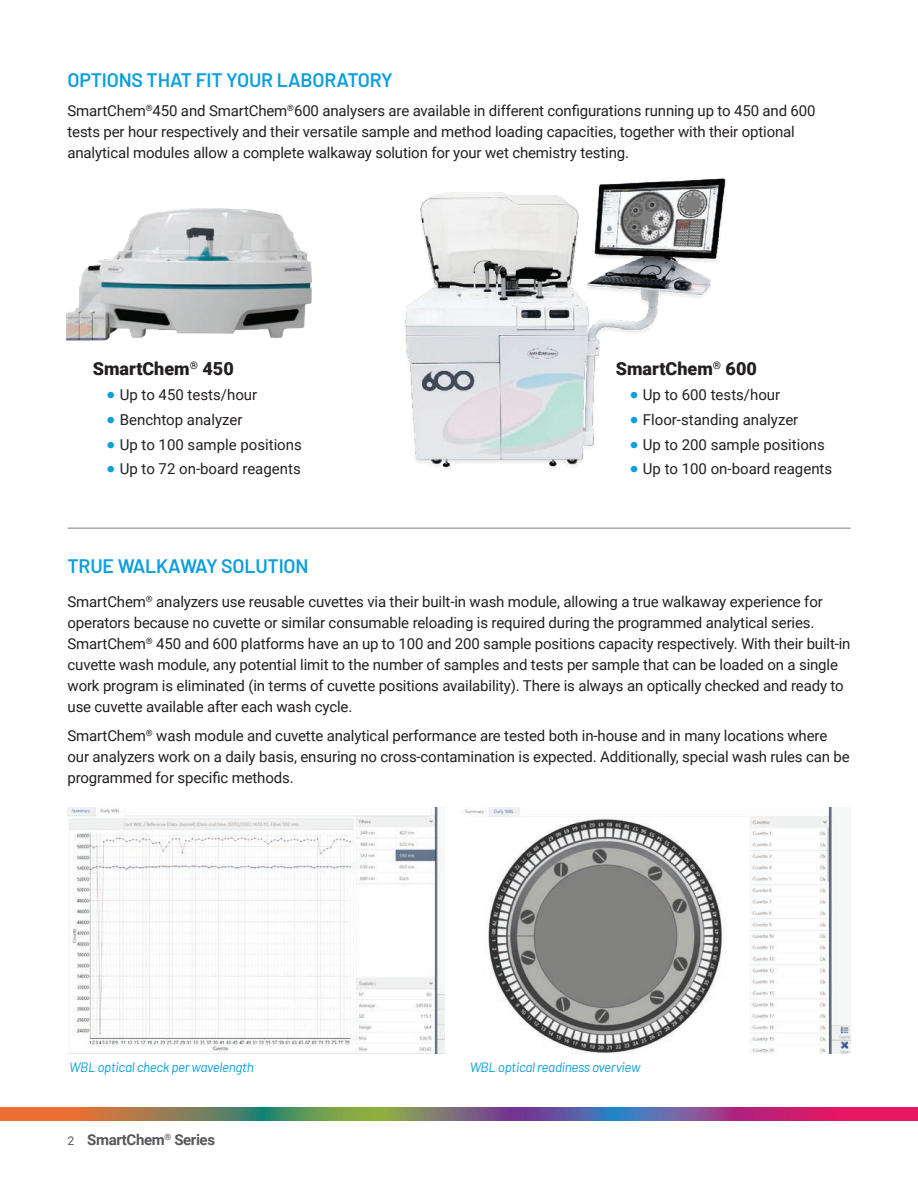
<style>
.page{position:relative;width:918px;height:1188px;background:#fff}
.page>*{position:absolute;margin:0;border:0;box-sizing:border-box;transform-origin:0 0}
.t1{font:600 19.5px "Barlow";letter-spacing:-.01em;color:#0c9fdc}
.t2{font:900 18px "Roboto";color:#231f20}
.t3{font:15px/21px "Roboto";letter-spacing:-.01em;color:#231f20}
.t4{font:700 15px "Roboto";letter-spacing:-.025em;color:#57585a}
.t5{font:italic 13.5px "Barlow";letter-spacing:-.025em;color:#0c9fdc}
.s1{font-family:"Nunito Sans";font-weight:700;font-size:18px;color:#0c9fdc}
.s2{font-weight:400;font-size:12px}
</style>
<div class="page">
<svg style="left:0;top:1107px;width:917px;height:14px;background:#93636d"></svg>
<svg style="left:917px;top:1107px;width:1px;height:14px"></svg>
<img style="left:66px;top:208px;width:246px;height:133px">
<img style="left:405px;top:178px;width:321px;height:292px">
<hr style="left:68px;top:528px;width:782px;height:1px;background:#808183">
<img style="left:68px;top:807px;width:376px;height:247px">
<img style="left:461px;top:807px;width:389px;height:247px">
<h1 class="t1" style="left:68px;top:66px;width:327px">OPTIONS THAT FIT YOUR LABORATORY</h1>
<p class="t3" style="left:68px;top:100px;width:750px">SmartChem<sup>®</sup>450 and SmartChem<sup>®</sup>600 analysers are available in different configurations running up to 450 and 600 tests per hour respectively and their versatile sample and method loading capacities, together with their optional analytical modules allow a complete walkaway solution for your wet chemistry testing.</p>
<p class="t2" style="left:93px;top:356px;width:143px">SmartChem<sup>®</sup> 450</p>
<p class="t3" style="left:106px;top:384px;width:152px"><span class="s1">•</span> Up to 450 tests/hour</p>
<p class="t3" style="left:106px;top:409px;width:138px"><span class="s1">•</span> Benchtop analyzer</p>
<p class="t3" style="left:106px;top:433px;width:197px"><span class="s1">•</span> Up to 100 sample positions</p>
<p class="t3" style="left:106px;top:458px;width:196px"><span class="s1">•</span> Up to 72 on-board reagents</p>
<p class="t2" style="left:616px;top:356px;width:143px">SmartChem<sup>®</sup> 600</p>
<p class="t3" style="left:629px;top:384px;width:152px"><span class="s1">•</span> Up to 600 tests/hour</p>
<p class="t3" style="left:629px;top:409px;width:170px"><span class="s1">•</span> Floor-standing analyzer</p>
<p class="t3" style="left:629px;top:433px;width:197px"><span class="s1">•</span> Up to 200 sample positions</p>
<p class="t3" style="left:629px;top:458px;width:204px"><span class="s1">•</span> Up to 100 on-board reagents</p>
<h1 class="t1" style="left:68px;top:552px;width:243px">TRUE WALKAWAY SOLUTION</h1>
<p class="t3" style="left:68px;top:590px;width:785px">SmartChem<sup>®</sup> analyzers use reusable cuvettes via their built-in wash module, allowing a true walkaway experience for operators because no cuvette or similar consumable reloading is required during the programmed analytical series.<br>SmartChem<sup>®</sup> 450 and 600 platforms have an up to 100 and 200 sample positions capacity respectively. With their built-in cuvette wash module, any potential limit to the number of samples and tests per sample that can be loaded on a single work program is eliminated (in terms of cuvette positions availability). There is always an optically checked and ready to use cuvette available after each wash cycle.</p>
<p class="t3" style="left:68px;top:724px;width:784px">SmartChem<sup>®</sup> wash module and cuvette analytical performance are tested both in-house and in many locations where our analyzers work on a daily basis, ensuring no cross-contamination is expected. Additionally, special wash rules can be programmed for specific methods.</p>
<p class="t5" style="left:69px;top:1057px;width:186px">WBL optical check per wavelength</p>
<p class="t5" style="left:470px;top:1057px;width:172px">WBL optical readiness overview</p>
<p class="t4" style="left:68px;top:1129px;width:149px"><span class="s2">2</span> SmartChem<sup>®</sup> Series</p>
</div>
